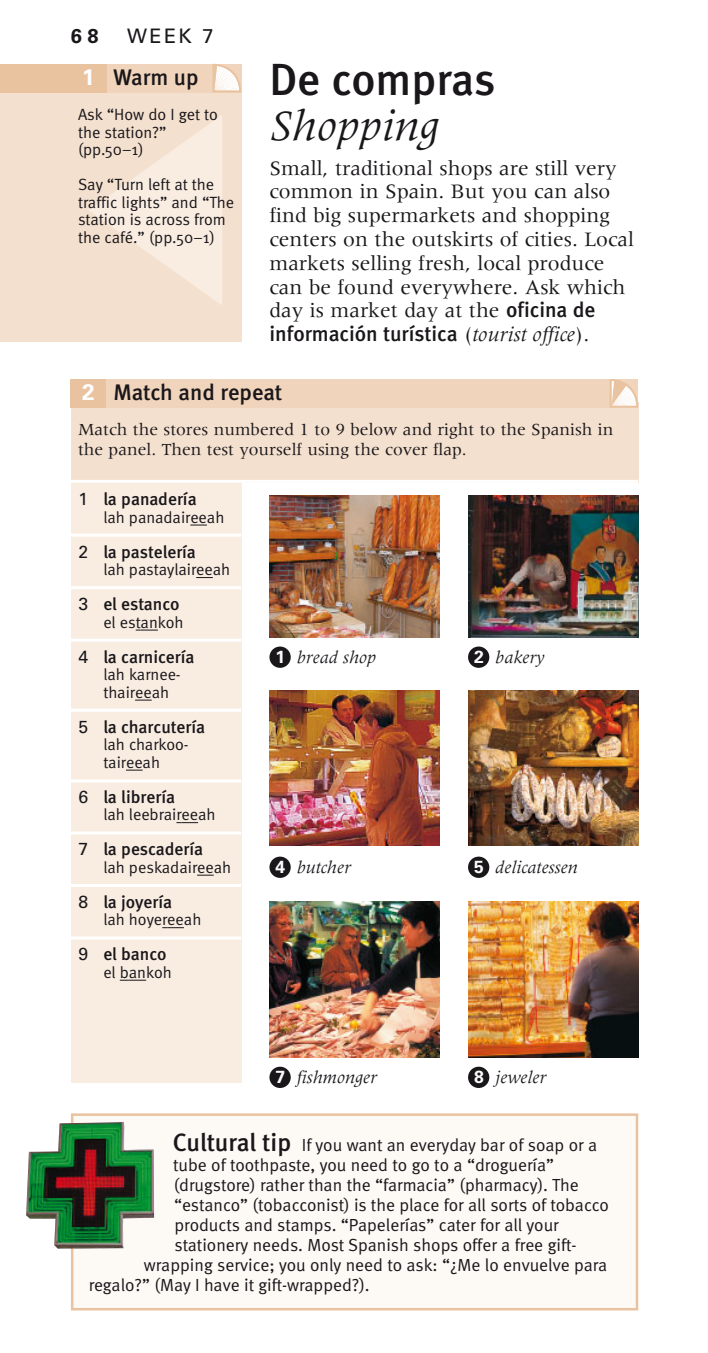
<style>
.page{position:relative;width:708px;height:1353px;background:#fff}
.page>*{position:absolute;margin:0;border:0;box-sizing:border-box;transform-origin:0 0}
.t1{font:500 45px/45px "Meta";letter-spacing:-.005em;color:#1a171b}
.t2{font:500 22.5px "Meta";color:#1a171b}
.t3{font:21.25px/23.8px "Meridien";color:#1a171b}
.t4{font:20px "Univers";color:#1a171b}
.t5{font:700 20px "Univers";color:#1a171b}
.t6{font:italic 18px "Meridien";color:#1a171b}
.t7{font:17.5px "Meta Normal";color:#1a171b}
.t8{font:500 17.5px "Meta";color:#1a171b}
.t9{font:17.5px/20px "Meridien";color:#1a171b}
.t10{font:16.25px/17.5px "Meta Normal";color:#1a171b}
.s1{font-family:"Univers";font-weight:700;color:#fff}
.s2{font-family:"Meridien";font-weight:400;font-style:italic}
.s3{font-family:"Meta";font-weight:500}
.s4{font-style:italic}
.s5{font-family:"Univers";font-weight:400}
.s6{font-family:"Univers";font-weight:700;font-style:normal;font-size:17.5px;color:#fbfbfb}
.s7{font-family:"Meta Medium LF";font-size:25px}
</style>
<div class="page">
<div style="left:0;top:66px;width:241px;height:276px;background:#f4e0ce"></div>
<div style="left:0;top:64px;width:241px;height:28px;background:#f0d4bb"></div>
<div style="left:0;top:64px;width:106px;height:28px;background:#e9c29f"></div>
<svg style="left:89px;top:115px;width:133px;height:190px"></svg>
<svg style="left:212px;top:64px;width:29px;height:28px"></svg>
<div style="left:71px;top:402px;width:567px;height:81px;background:#f4e0ce"></div>
<div style="left:71px;top:483px;width:170px;height:600px;background:#f9ede2"></div>
<div style="left:100px;top:379px;width:538px;height:28px;background:#f0d4bb"></div>
<div style="left:71px;top:379px;width:35px;height:28px;background:#e9c29f"></div>
<svg style="left:610px;top:379px;width:28px;height:28px"></svg>
<img style="left:269px;top:496px;width:170px;height:142px">
<img style="left:468px;top:496px;width:170px;height:142px">
<img style="left:269px;top:691px;width:170px;height:155px">
<img style="left:468px;top:691px;width:170px;height:155px">
<img style="left:468px;top:901px;width:170px;height:156px">
<img style="left:269px;top:901px;width:170px;height:156px">
<hr style="left:71px;top:533px;width:170px;height:3px;background:#fff">
<hr style="left:71px;top:586px;width:170px;height:3px;background:#fff">
<hr style="left:71px;top:638px;width:170px;height:3px;background:#fff">
<hr style="left:71px;top:708px;width:170px;height:3px;background:#fff">
<hr style="left:71px;top:779px;width:170px;height:3px;background:#fff">
<hr style="left:71px;top:831px;width:170px;height:3px;background:#fff">
<hr style="left:71px;top:884px;width:170px;height:3px;background:#fff">
<hr style="left:71px;top:936px;width:170px;height:3px;background:#fff">
<div style="left:72px;top:1114px;width:565px;height:195px;background:#fdf9f5"></div>
<div style="left:71px;top:1113px;width:567px;height:197px;border:2px solid #e9c29f"></div>
<hr style="left:71px;top:480px;width:567px;height:3px;background:#fff">
<div style="left:269px;top:646px;width:22px;height:22px;background:#1a171b;border-radius:50%"></div>
<div style="left:468px;top:646px;width:21px;height:22px;background:#1a171b;border-radius:50%"></div>
<div style="left:269px;top:856px;width:22px;height:22px;background:#1a171b;border-radius:50%"></div>
<div style="left:468px;top:856px;width:21px;height:22px;background:#1a171b;border-radius:50%"></div>
<div style="left:269px;top:1066px;width:22px;height:22px;background:#1a171b;border-radius:50%"></div>
<div style="left:468px;top:1066px;width:21px;height:22px;background:#1a171b;border-radius:50%"></div>
<img style="left:26px;top:1121px;width:128px;height:127px">
<svg style="left:190px;top:524px;width:17px;height:1px"></svg>
<svg style="left:196px;top:577px;width:17px;height:1px"></svg>
<svg style="left:136px;top:629px;width:22px;height:1px"></svg>
<svg style="left:135px;top:699px;width:17px;height:1px"></svg>
<svg style="left:126px;top:769px;width:17px;height:1px"></svg>
<svg style="left:176px;top:822px;width:22px;height:1px"></svg>
<svg style="left:197px;top:874px;width:17px;height:1px"></svg>
<svg style="left:162px;top:927px;width:22px;height:1px"></svg>
<svg style="left:120px;top:979px;width:26px;height:1px"></svg>
<p class="t5" style="left:71px;top:28px;width:29px">6 8</p>
<p class="t4" style="left:127px;top:28px;width:88px">WEEK 7</p>
<p class="t2" style="left:82px;top:69px;width:118px"><span class="s1">1</span> Warm up</p>
<p class="t10" style="left:78px;top:107px;width:141px">Ask “How do I get to the station?” (pp.50–1)</p>
<p class="t10" style="left:78px;top:177px;width:158px">Say “Turn left at the traffic lights” and “The station is across from the café.” (pp.50–1)</p>
<p class="t1" style="left:269px;top:62px;width:227px">De compras<br><span class="s2">Shopping</span></p>
<p class="t3" style="left:269px;top:158px;width:366px">Small, traditional shops are still very common in Spain. But you can also find big supermarkets and shopping centers on the outskirts of cities. Local markets selling fresh, local produce can be found everywhere. Ask which day is market day at the <span class="s3">oficina de información turística</span> (<span class="s4">tourist office</span>).</p>
<p class="t2" style="left:82px;top:384px;width:202px"><span class="s1">2</span> Match and repeat</p>
<p class="t9" style="left:78px;top:421px;width:537px">Match the stores numbered 1 to 9 below and right to the Spanish in the panel. Then test yourself using the cover flap.</p>
<p class="t8" style="left:78px;top:493px;width:120px"><span class="s5">1</span> la panadería</p>
<p class="t10" style="left:103px;top:510px;width:123px">lah panadaireeah</p>
<p class="t8" style="left:78px;top:545px;width:119px"><span class="s5">2</span> la pastelería</p>
<p class="t10" style="left:103px;top:562px;width:128px">lah pastaylaireeah</p>
<p class="t8" style="left:78px;top:598px;width:103px"><span class="s5">3</span> el estanco</p>
<p class="t10" style="left:103px;top:615px;width:82px">el estankoh</p>
<p class="t8" style="left:78px;top:650px;width:118px"><span class="s5">4</span> la carnicería</p>
<p class="t10" style="left:103px;top:667px;width:79px">lah karnee&shy;thaireeah</p>
<p class="t8" style="left:78px;top:720px;width:128px"><span class="s5">5</span> la charcutería</p>
<p class="t10" style="left:103px;top:737px;width:87px">lah charkoo&shy;taireeah</p>
<p class="t8" style="left:78px;top:790px;width:98px"><span class="s5">6</span> la librería</p>
<p class="t10" style="left:103px;top:807px;width:114px">lah leebraireeah</p>
<p class="t8" style="left:78px;top:843px;width:126px"><span class="s5">7</span> la pescadería</p>
<p class="t10" style="left:103px;top:860px;width:129px">lah peskadaireeah</p>
<p class="t8" style="left:78px;top:895px;width:95px"><span class="s5">8</span> la joyería</p>
<p class="t10" style="left:103px;top:912px;width:99px">lah hoyereeah</p>
<p class="t8" style="left:78px;top:948px;width:90px"><span class="s5">9</span> el banco</p>
<p class="t10" style="left:103px;top:965px;width:70px">el bankoh</p>
<p class="t6" style="left:275px;top:650px;width:102px"><span class="s6">1</span> bread shop</p>
<p class="t6" style="left:474px;top:650px;width:72px"><span class="s6">2</span> bakery</p>
<p class="t6" style="left:275px;top:860px;width:77px"><span class="s6">4</span> butcher</p>
<p class="t6" style="left:474px;top:860px;width:105px"><span class="s6">5</span> delicatessen</p>
<p class="t6" style="left:275px;top:1070px;width:103px"><span class="s6">7</span> fishmonger</p>
<p class="t6" style="left:474px;top:1070px;width:74px"><span class="s6">8</span> jeweler</p>
<p class="t7" style="left:173px;top:1138px;width:425px"><span class="s7">Cultural tip</span> If you want an everyday bar of soap or a</p>
<p class="t7" style="left:173px;top:1158px;width:382px">tube of toothpaste, you need to go to a “droguería”</p>
<p class="t7" style="left:174px;top:1178px;width:406px">(drugstore) rather than the “farmacia” (pharmacy). The</p>
<p class="t7" style="left:174px;top:1198px;width:436px">“estanco” (tobacconist) is the place for all sorts of tobacco</p>
<p class="t7" style="left:174px;top:1218px;width:386px">products and stamps. “Papelerías” cater for all your</p>
<p class="t7" style="left:174px;top:1238px;width:403px">stationery needs. Most Spanish shops offer a free gift-</p>
<p class="t7" style="left:144px;top:1258px;width:465px">wrapping service; you only need to ask: “¿Me lo envuelve para</p>
<p class="t7" style="left:89px;top:1278px;width:282px">regalo?” (May I have it gift-wrapped?).</p>
</div>
